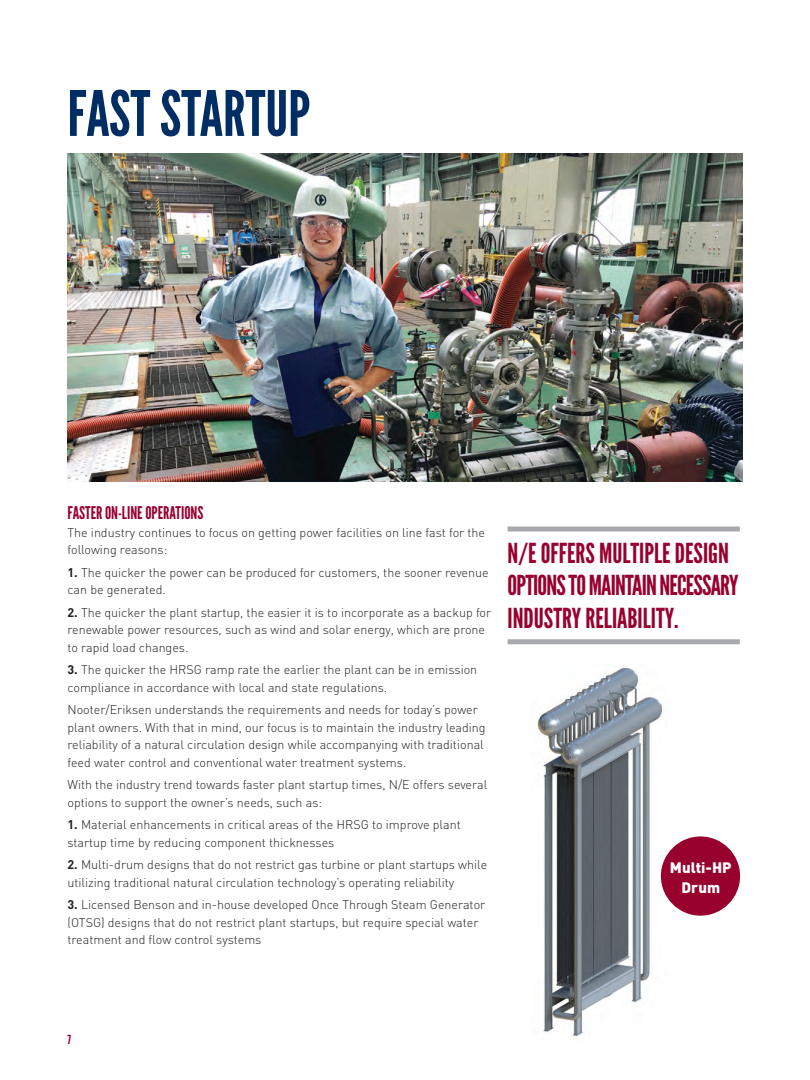
<style>
.page{position:relative;width:810px;height:1080px;background:#fff}
.page>*{position:absolute;margin:0;border:0;box-sizing:border-box;transform-origin:0 0}
.t1{font:62.5px "League Gothic";color:#002e64}
.t2{font:27.5px/32.5px "League Gothic";color:#98012d}
.t3{font:17.5px "League Gothic";color:#98012d}
.t4{font:900 15px/20px "DIN";color:#fff;text-align:center}
.t5{font:300 12.5px/17.5px "DIN";color:#231f20}
.t6{font:12.5px "League Gothic";color:#98012d}
.s1{font-weight:700}
</style>
<div class="page">
<img style="left:537px;top:667px;width:130px;height:370px">
<div style="left:661px;top:836px;width:79px;height:80px;background:#98012d;border-radius:50%"></div>
<div style="left:508px;top:526px;width:232px;height:5px;background:#a8a9ad"></div>
<div style="left:508px;top:639px;width:232px;height:5px;background:#a8a9ad"></div>
<img style="left:68px;top:153px;width:674px;height:329px">
<h1 class="t1" style="left:68px;top:76px;width:244px">FAST STARTUP</h1>
<h3 class="t3" style="left:67px;top:502px;width:137px">FASTER ON-LINE OPERATIONS</h3>
<p class="t5" style="left:67px;top:523px;width:419px">The industry continues to focus on getting power facilities on line fast for the following reasons:</p>
<p class="t5" style="left:67px;top:563px;width:423px"><span class="s1">1.</span> The quicker the power can be produced for customers, the sooner revenue can be generated.</p>
<p class="t5" style="left:67px;top:603px;width:425px"><span class="s1">2.</span> The quicker the plant startup, the easier it is to incorporate as a backup for renewable power resources, such as wind and solar energy, which are prone to rapid load changes.</p>
<p class="t5" style="left:67px;top:661px;width:411px"><span class="s1">3.</span> The quicker the HRSG ramp rate the earlier the plant can be in emission compliance in accordance with local and state regulations.</p>
<p class="t5" style="left:67px;top:701px;width:420px">Nooter/Eriksen understands the requirements and needs for today’s power plant owners. With that in mind, our focus is to maintain the industry leading reliability of a natural circulation design while accompanying with traditional feed water control and conventional water treatment systems.</p>
<p class="t5" style="left:67px;top:776px;width:421px">With the industry trend towards faster plant startup times, N/E offers several options to support the owner’s needs, such as:</p>
<p class="t5" style="left:67px;top:816px;width:395px"><span class="s1">1.</span> Material enhancements in critical areas of the HRSG to improve plant startup time by reducing component thicknesses</p>
<p class="t5" style="left:67px;top:856px;width:421px"><span class="s1">2.</span> Multi-drum designs that do not restrict gas turbine or plant startups while utilizing traditional natural circulation technology’s operating reliability</p>
<p class="t5" style="left:67px;top:896px;width:419px"><span class="s1">3.</span> Licensed Benson and in-house developed Once Through Steam Generator (OTSG) designs that do not restrict plant startups, but require special water treatment and flow control systems</p>
<h2 class="t2" style="left:508px;top:537px;width:233px">N/E OFFERS MULTIPLE DESIGN<br>OPTIONS TO MAINTAIN NECESSARY<br>INDUSTRY RELIABILITY.</h2>
<p class="t4" style="left:670px;top:857px;width:63px">Multi-HP<br>Drum</p>
<p class="t6" style="left:68px;top:1032px;width:5px">7</p>
</div>
